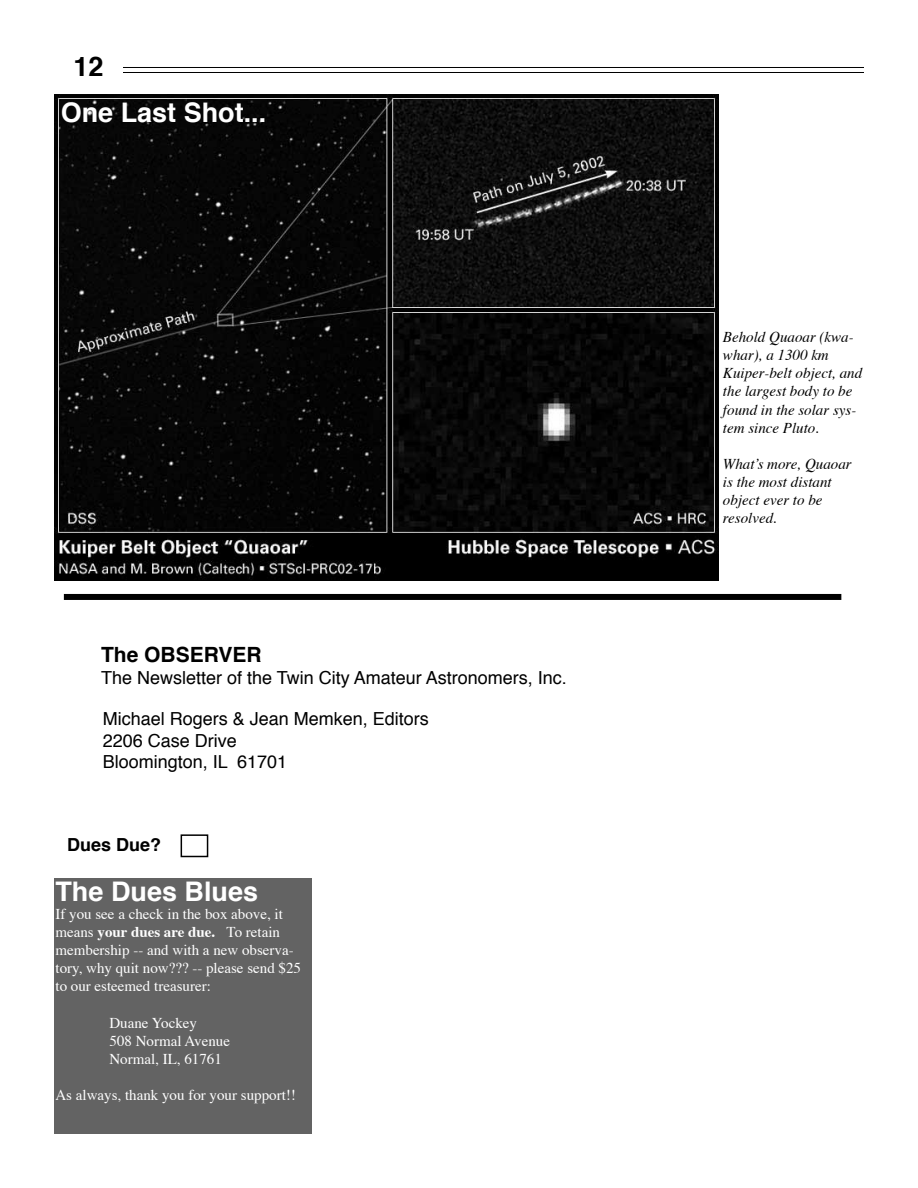
<style>
.page{position:relative;width:918px;height:1188px;background:#fff}
.page>*{position:absolute;margin:0;border:0;box-sizing:border-box;transform-origin:0 0}
.t1{font:700 27px "Helvetica";color:#fff}
.t2{font:700 27px "Helvetica";color:#000}
.t3{font:700 21px "Helvetica";color:#000}
.t4{font:18px/21.8px "Helvetica";color:#000}
.t5{font:700 18px "Helvetica";color:#000}
.t6{font:15px/18px "Times";color:#fff}
.t7{font:italic 15px/18px "Times";color:#000}
.s1{font-weight:700}
</style>
<div class="page">
<hr style="left:86px;top:67px;width:778px;height:1px;background:#000">
<hr style="left:86px;top:72px;width:778px;height:1px;background:#000">
<div style="left:54px;top:54px;width:69px;height:29px;background:#fff"></div>
<div style="left:64px;top:594px;width:777px;height:6px;background:#000"></div>
<div style="left:54px;top:879px;width:258px;height:255px;background:#636363"></div>
<div style="left:181px;top:834px;width:27px;height:23px;border:2px solid #000"></div>
<img style="left:54px;top:94px;width:665px;height:486px">
<h1 class="t2" style="left:73px;top:48px;width:32px">12</h1>
<h1 class="t1" style="left:61px;top:94px;width:207px">One Last Shot...</h1>
<h2 class="t3" style="left:101px;top:640px;width:162px">The OBSERVER</h2>
<p class="t4" style="left:101px;top:667px;width:467px">The Newsletter of the Twin City Amateur Astronomers, Inc.</p>
<p class="t4" style="left:103px;top:709px;width:328px">Michael Rogers &amp; Jean Memken, Editors<br>2206 Case Drive<br>Bloomington, IL 61701</p>
<p class="t5" style="left:67px;top:833px;width:96px">Dues Due?</p>
<h1 class="t1" style="left:56px;top:873px;width:204px">The Dues Blues</h1>
<p class="t6" style="left:56px;top:906px;width:247px">If you see a check in the box above, it means <span class="s1">your dues are due.</span> To retain membership -- and with a new observa&shy;tory, why quit now??? -- please send $25 to our esteemed treasurer:</p>
<p class="t6" style="left:110px;top:1014px;width:122px">Duane Yockey<br>508 Normal Avenue<br>Normal, IL, 61761</p>
<p class="t6" style="left:56px;top:1087px;width:242px">As always, thank you for your support!!</p>
<p class="t7" style="left:723px;top:329px;width:141px">Behold Quaoar (kwa&shy;whar), a 1300 km<br>Kuiper-belt object, and the largest body to be found in the solar sys&shy;tem since Pluto.</p>
<p class="t7" style="left:723px;top:456px;width:130px">Whatʼs more, Quaoar is the most distant object ever to be resolved.</p>
</div>
